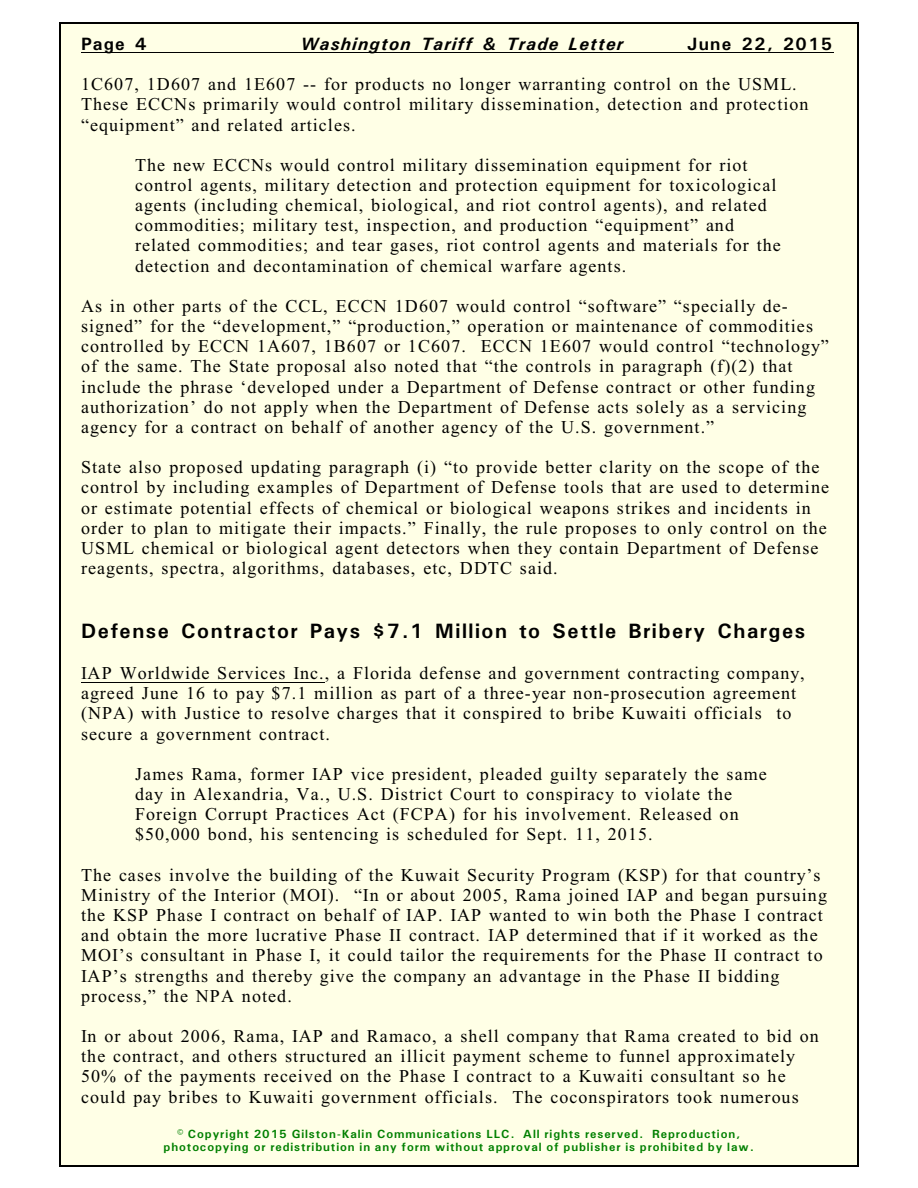
<style>
.page{position:relative;width:918px;height:1188px;background:#fff}
.page>*{position:absolute;margin:0;border:0;box-sizing:border-box;transform-origin:0 0}
.t1{font:700 21px "Univers";letter-spacing:.07em;color:#000}
.t2{font:18px/20.1px "Times New Roman";letter-spacing:.06em;color:#000}
.t3{font:italic 700 18px "Univers";letter-spacing:.07em;color:#000}
.t4{font:700 18px "Univers";letter-spacing:.075em;color:#000}
.t5{font:700 12px/13.6px "Univers";letter-spacing:.075em;color:#008000;text-align:center}
</style>
<div class="page">
<div style="left:59px;top:23px;width:800px;height:1143px;background:#ffffe6"></div>
<hr style="left:59px;top:23px;width:1px;height:1143px;background:#000">
<hr style="left:857px;top:23px;width:2px;height:1143px;background:#000">
<hr style="left:59px;top:23px;width:799px;height:1px;background:#000">
<hr style="left:59px;top:1165px;width:799px;height:1px;background:#000">
<hr style="left:81px;top:52px;width:752px;height:1px;background:#000">
<hr style="left:81px;top:682px;width:244px;height:1px;background:#000">
<p class="t4" style="left:81px;top:38px;width:67px">Page 4</p>
<p class="t3" style="left:301px;top:38px;width:324px">Washington Tariff &amp; Trade Letter</p>
<p class="t4" style="left:687px;top:38px;width:146px">June 22, 2015</p>
<p class="t2" style="left:81px;top:76px;width:729px">1C607, 1D607 and 1E607 -- for products no longer warranting control on the USML.<br>These ECCNs primarily would control military dissemination, detection and protection “equipment” and related articles.</p>
<p class="t2" style="left:135px;top:156px;width:647px">The new ECCNs would control military dissemination equipment for riot control agents, military detection and protection equipment for toxicological agents (including chemical, biological, and riot control agents), and related commodities; military test, inspection, and production “equipment” and related commodities; and tear gases, riot control agents and materials for the detection and decontamination of chemical warfare agents.</p>
<p class="t2" style="left:81px;top:298px;width:749px">As in other parts of the CCL, ECCN 1D607 would control “software” “specially de&shy;signed” for the “development,” “production,” operation or maintenance of commodities controlled by ECCN 1A607, 1B607 or 1C607. ECCN 1E607 would control “technology” of the same. The State proposal also noted that “the controls in paragraph (f)(2) that include the phrase ‘developed under a Department of Defense contract or other funding authorization’ do not apply when the Department of Defense acts solely as a servicing agency for a contract on behalf of another agency of the U.S. government.”</p>
<p class="t2" style="left:81px;top:459px;width:750px">State also proposed updating paragraph (i) “to provide better clarity on the scope of the control by including examples of Department of Defense tools that are used to determine or estimate potential effects of chemical or biological weapons strikes and incidents in order to plan to mitigate their impacts.” Finally, the rule proposes to only control on the USML chemical or biological agent detectors when they contain Department of Defense reagents, spectra, algorithms, databases, etc, DDTC said.</p>
<p class="t1" style="left:81px;top:624px;width:726px">Defense Contractor Pays $7.1 Million to Settle Bribery Charges</p>
<p class="t2" style="left:81px;top:665px;width:725px">IAP Worldwide Services Inc., a Florida defense and government contracting company, agreed June 16 to pay $7.1 million as part of a three-year non-prosecution agreement (NPA) with Justice to resolve charges that it conspired to bribe Kuwaiti officials to secure a government contract.</p>
<p class="t2" style="left:135px;top:766px;width:633px">James Rama, former IAP vice president, pleaded guilty separately the same day in Alexandria, Va., U.S. District Court to conspiracy to violate the Foreign Corrupt Practices Act (FCPA) for his involvement. Released on $50,000 bond, his sentencing is scheduled for Sept. 11, 2015.</p>
<p class="t2" style="left:81px;top:866px;width:748px">The cases involve the building of the Kuwait Security Program (KSP) for that country’s Ministry of the Interior (MOI). “In or about 2005, Rama joined IAP and began pursuing the KSP Phase I contract on behalf of IAP. IAP wanted to win both the Phase I contract and obtain the more lucrative Phase II contract. IAP determined that if it worked as the MOI’s consultant in Phase I, it could tailor the requirements for the Phase II contract to IAP’s strengths and thereby give the company an advantage in the Phase II bidding process,” the NPA noted.</p>
<p class="t2" style="left:81px;top:1028px;width:739px">In or about 2006, Rama, IAP and Ramaco, a shell company that Rama created to bid on the contract, and others structured an illicit payment scheme to funnel approximately 50% of the payments received on the Phase I contract to a Kuwaiti consultant so he could pay bribes to Kuwaiti government officials. The coconspirators took numerous</p>
<p class="t5" style="left:164px;top:1128px;width:592px">© Copyright 2015 Gilston-Kalin Communications LLC. All rights reserved. Reproduction, photocopying or redistribution in any form without approval of publisher is prohibited by law.</p>
</div>
